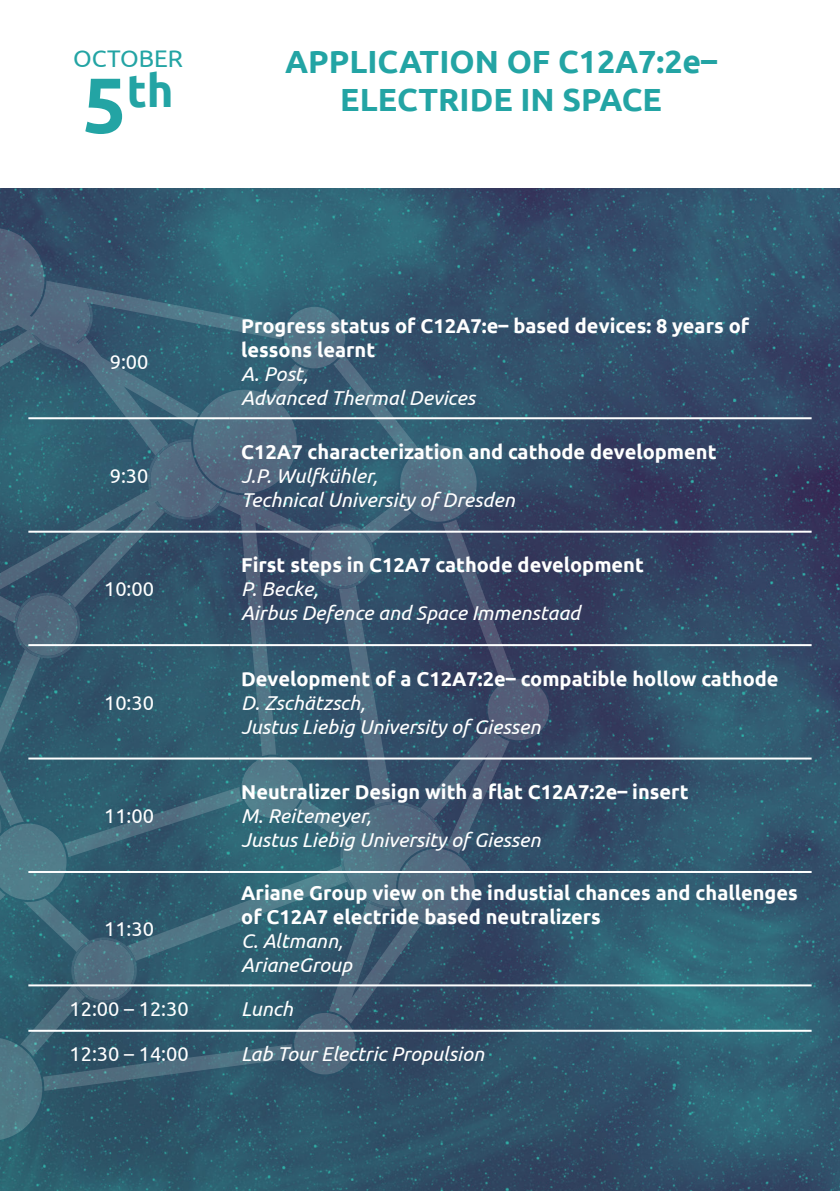
<style>
.page{position:relative;width:840px;height:1191px;background:#fff}
.page>*{position:absolute;margin:0;border:0;box-sizing:border-box;transform-origin:0 0}
.t1{font:700 45.4px "Ubuntu";color:#23a4a4}
.t2{font:700 32px/38.4px "Ubuntu";color:#23a4a4;text-align:center}
.t3{font:24px "Ubuntu";color:#23a4a4}
.t4{font:700 20px/24px "Ubuntu";color:#fff}
.t5{font:italic 20px "Ubuntu";color:#fff}
.t6{font:20px "Ubuntu";color:#fff}
.s1{font-size:78px}
</style>
<div class="page">
<img style="left:0;top:189px;width:839px;height:1002px">
<svg style="left:0;top:226px;width:536px;height:916px;background:#375b70"></svg>
<svg style="left:397px;top:848px;width:78px;height:78px;background:#516a7f"></svg>
<div style="left:396px;top:846px;width:80px;height:81px;border:2px solid #1a5970;border-radius:50%"></div>
<svg style="left:283px;top:306px;width:63px;height:63px;background:#527386"></svg>
<div style="left:281px;top:305px;width:66px;height:65px;border:2px solid #1a5970;border-radius:50%"></div>
<svg style="left:486px;top:678px;width:63px;height:63px;background:#525c77"></svg>
<div style="left:485px;top:677px;width:66px;height:65px;border:2px solid #1a5970;border-radius:50%"></div>
<svg style="left:241px;top:755px;width:63px;height:64px;background:#527b8a"></svg>
<div style="left:239px;top:754px;width:66px;height:66px;border:2px solid #1a5970;border-radius:50%"></div>
<svg style="left:293px;top:1012px;width:63px;height:63px;background:#526b7e"></svg>
<div style="left:292px;top:1011px;width:65px;height:65px;border:2px solid #1a5970;border-radius:50%"></div>
<svg style="left:192px;top:389px;width:105px;height:105px;background:#526c82"></svg>
<div style="left:191px;top:388px;width:107px;height:107px;border:2px solid #1a5970;border-radius:50%"></div>
<hr style="left:28px;top:417px;width:202px;height:2px;background:#fff">
<hr style="left:230px;top:417px;width:581px;height:2px;background:#fff">
<hr style="left:28px;top:530px;width:202px;height:2px;background:#fff">
<hr style="left:230px;top:530px;width:581px;height:2px;background:#fff">
<hr style="left:28px;top:644px;width:202px;height:2px;background:#fff">
<hr style="left:230px;top:644px;width:581px;height:2px;background:#fff">
<hr style="left:28px;top:757px;width:202px;height:2px;background:#fff">
<hr style="left:230px;top:757px;width:581px;height:2px;background:#fff">
<hr style="left:28px;top:871px;width:202px;height:2px;background:#fff">
<hr style="left:230px;top:871px;width:581px;height:2px;background:#fff">
<hr style="left:28px;top:984px;width:202px;height:2px;background:#fff">
<hr style="left:230px;top:984px;width:581px;height:2px;background:#fff">
<hr style="left:28px;top:1029px;width:202px;height:2px;background:#fff">
<hr style="left:230px;top:1029px;width:581px;height:2px;background:#fff">
<p class="t3" style="left:73px;top:44px;width:111px">OCTOBER</p>
<p class="t1" style="left:82px;top:63px;width:93px"><span class="s1">5</span>th</p>
<p class="t2" style="left:285px;top:42px;width:433px">APPLICATION OF C12A7:2e–<br>ELECTRIDE IN SPACE</p>
<p class="t6" style="left:110px;top:350px;width:40px">9:00</p>
<p class="t6" style="left:110px;top:463px;width:40px">9:30</p>
<p class="t6" style="left:104px;top:577px;width:52px">10:00</p>
<p class="t6" style="left:104px;top:690px;width:52px">10:30</p>
<p class="t6" style="left:104px;top:803px;width:52px">11:00</p>
<p class="t6" style="left:104px;top:917px;width:52px">11:30</p>
<p class="t4" style="left:241px;top:314px;width:509px">Progress status of C12A7:e– based devices: 8 years of lessons learnt</p>
<p class="t5" style="left:241px;top:362px;width:68px">A. Post,</p>
<p class="t5" style="left:241px;top:386px;width:235px">Advanced Thermal Devices</p>
<p class="t4" style="left:241px;top:439px;width:476px">C12A7 characterization and cathode development</p>
<p class="t5" style="left:241px;top:463px;width:138px">J.P. Wulfkühler,</p>
<p class="t5" style="left:241px;top:487px;width:275px">Technical University of Dresden</p>
<p class="t4" style="left:241px;top:553px;width:404px">First steps in C12A7 cathode development</p>
<p class="t5" style="left:241px;top:577px;width:79px">P. Becke,</p>
<p class="t5" style="left:241px;top:601px;width:340px">Airbus Defence and Space Immenstaad</p>
<p class="t4" style="left:241px;top:666px;width:538px">Development of a C12A7:2e– compatible hollow cathode</p>
<p class="t5" style="left:241px;top:690px;width:125px">D. Zschätzsch,</p>
<p class="t5" style="left:241px;top:714px;width:300px">Justus Liebig University of Giessen</p>
<p class="t4" style="left:241px;top:779px;width:448px">Neutralizer Design with a flat C12A7:2e– insert</p>
<p class="t5" style="left:241px;top:803px;width:132px">M. Reitemeyer,</p>
<p class="t5" style="left:241px;top:827px;width:300px">Justus Liebig University of Giessen</p>
<p class="t4" style="left:241px;top:881px;width:558px">Ariane Group view on the industial chances and challenges of C12A7 electride based neutralizers</p>
<p class="t5" style="left:241px;top:929px;width:103px">C. Altmann,</p>
<p class="t5" style="left:241px;top:953px;width:112px">ArianeGroup</p>
<p class="t6" style="left:69px;top:996px;width:121px">12:00 – 12:30</p>
<p class="t5" style="left:241px;top:996px;width:53px">Lunch</p>
<p class="t6" style="left:69px;top:1042px;width:121px">12:30 – 14:00</p>
<p class="t5" style="left:241px;top:1042px;width:244px">Lab Tour Electric Propulsion</p>
</div>
